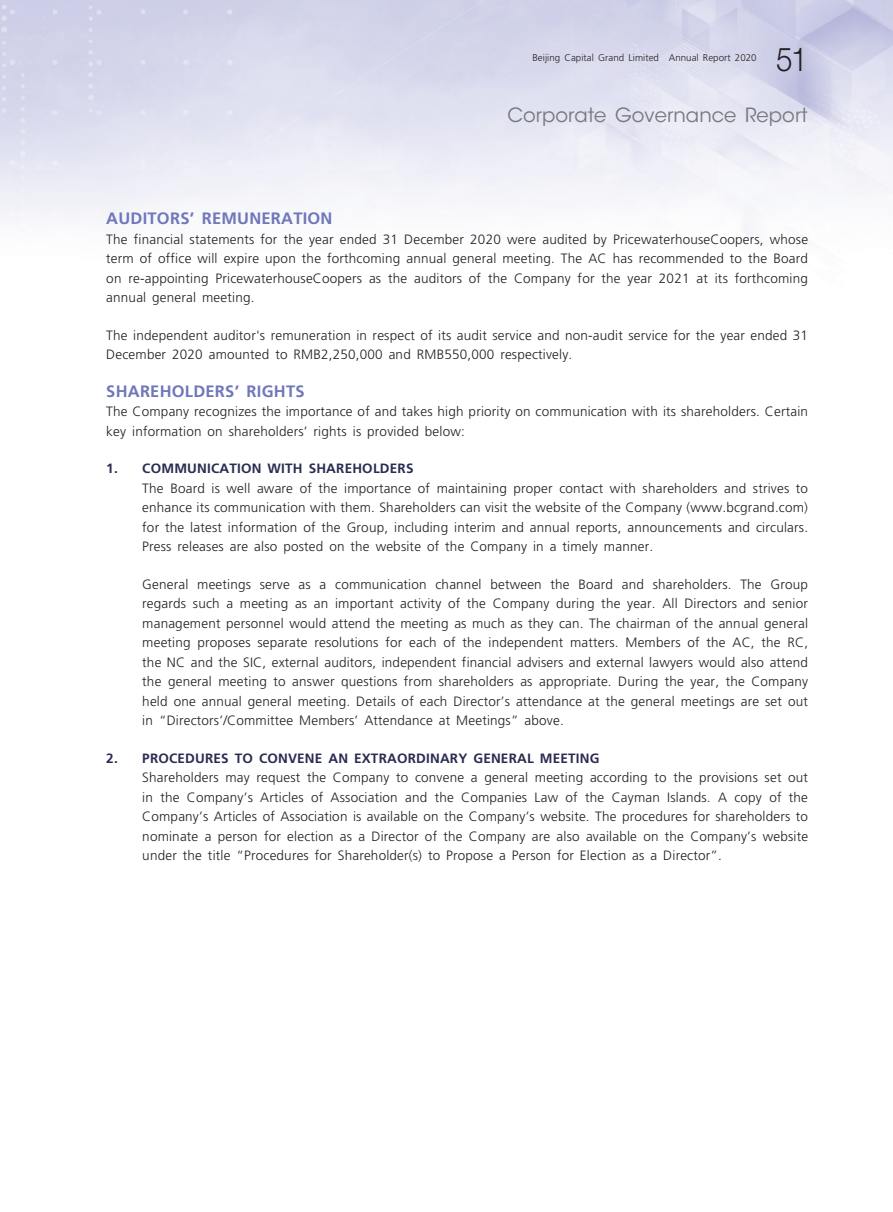
<style>
.page{position:relative;width:893px;height:1212px;background:#fff}
.page>*{position:absolute;margin:0;border:0;box-sizing:border-box;transform-origin:0 0}
.t1{font:300 33px "Helvetica Neue LT Std";color:#231f20;scale:.9 1}
.t2{font:19.5px "ITC Avant Garde Std";letter-spacing:.005em;color:#76787b}
._03_H1{font:700 16.5px "Frutiger LT Std";letter-spacing:.015em;color:#6f77b9}
._12___P2{font:300 13.5px/19.5px "Frutiger LT Std";letter-spacing:.015em;color:#231f20;text-align:justify}
._11_P0{font:300 13.5px/19.5px "Frutiger LT Std";letter-spacing:.015em;color:#231f20}
._04___H2{font:700 13.5px "Frutiger LT Std";letter-spacing:.015em;color:#2a2c51}
.t3{font:300 9.75px "Frutiger LT Std";letter-spacing:.005em;color:#231f20}
</style>
<div class="page">
<p class="t3" style="left:532px;top:52px;width:226px">Beijing Capital Grand Limited Annual Report 2020</p>
<h1 class="t1" style="left:776px;top:39px;width:37px">51</h1>
<h2 class="t2" style="left:507px;top:103px;width:302px">Corporate Governance Report</h2>
<p class="_03_H1" style="left:106px;top:209px;width:228px">AUDITORS’ REMUNERATION</p>
<p class="_11_P0" style="left:106px;top:230px;width:703px;text-align:justify">The financial statements for the year ended 31 December 2020 were audited by PricewaterhouseCoopers, whose term of office will expire upon the forthcoming annual general meeting. The AC has recommended to the Board on re-appointing PricewaterhouseCoopers as the auditors of the Company for the year 2021 at its forthcoming annual general meeting.</p>
<p class="_11_P0" style="left:106px;top:326px;width:703px">The independent auditor's remuneration in respect of its audit service and non-audit service for the year ended 31<br>December 2020 amounted to RMB2,250,000 and RMB550,000 respectively.</p>
<p class="_03_H1" style="left:106px;top:381px;width:200px">SHAREHOLDERS’ RIGHTS</p>
<p class="_11_P0" style="left:106px;top:402px;width:703px">The Company recognizes the importance of and takes high priority on communication with its shareholders. Certain key information on shareholders’ rights is provided below:</p>
<p class="_04___H2" style="left:106px;top:461px;width:309px">1. COMMUNICATION WITH SHAREHOLDERS</p>
<p class="_12___P2" style="left:142px;top:479px;width:667px">The Board is well aware of the importance of maintaining proper contact with shareholders and strives to enhance its communication with them. Shareholders can visit the website of the Company (www.bcgrand.com) for the latest information of the Group, including interim and annual reports, announcements and circulars.<br>Press releases are also posted on the website of the Company in a timely manner.</p>
<p class="_12___P2" style="left:142px;top:575px;width:667px">General meetings serve as a communication channel between the Board and shareholders. The Group regards such a meeting as an important activity of the Company during the year. All Directors and senior management personnel would attend the meeting as much as they can. The chairman of the annual general meeting proposes separate resolutions for each of the independent matters. Members of the AC, the RC, the NC and the SIC, external auditors, independent financial advisers and external lawyers would also attend the general meeting to answer questions from shareholders as appropriate. During the year, the Company held one annual general meeting. Details of each Director’s attendance at the general meetings are set out in “Directors’/Committee Members’ Attendance at Meetings” above.</p>
<p class="_04___H2" style="left:106px;top:750px;width:495px">2. PROCEDURES TO CONVENE AN EXTRAORDINARY GENERAL MEETING</p>
<p class="_12___P2" style="left:142px;top:768px;width:667px">Shareholders may request the Company to convene a general meeting according to the provisions set out in the Company’s Articles of Association and the Companies Law of the Cayman Islands. A copy of the Company’s Articles of Association is available on the Company’s website. The procedures for shareholders to nominate a person for election as a Director of the Company are also available on the Company’s website under the title “Procedures for Shareholder(s) to Propose a Person for Election as a Director”.</p>
</div>
